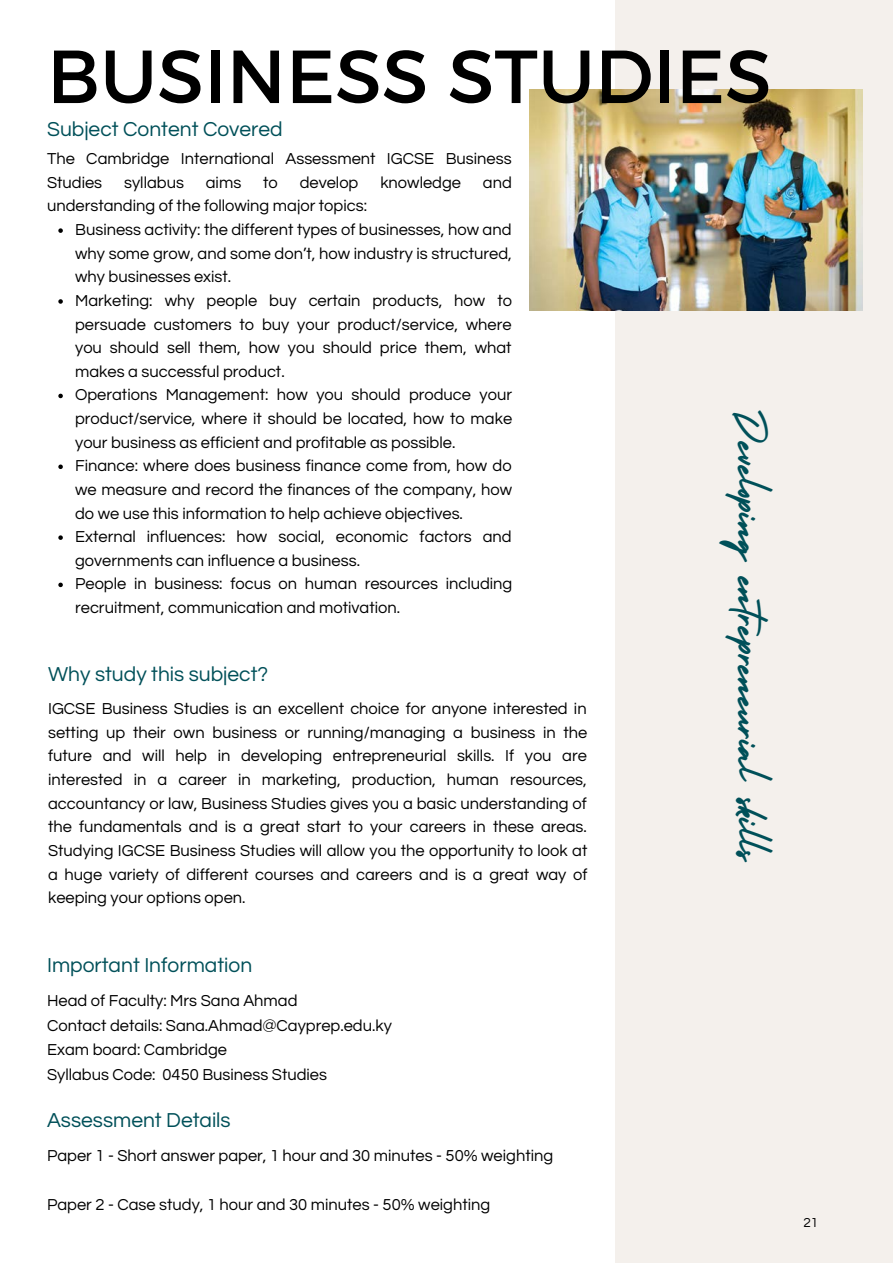
<style>
.page{position:relative;width:893px;height:1264px;background:#fff}
.page>*{position:absolute;margin:0;border:0;box-sizing:border-box;transform-origin:0 0}
.t1{font:75px "Montserrat";color:#000}
.t2{font:48px "Holiday";color:#005059}
.t3{font:21px "Questrial";color:#005059}
.t4{font:16.5px/23.5px "Questrial";color:#000}
.t5{font:13.5px "Questrial";color:#000}
</style>
<div class="page">
<div style="left:615px;top:0;width:277px;height:1262px;background:#f4f0ec"></div>
<img style="left:529px;top:89px;width:333px;height:222px">
<svg style="left:58px;top:228px;width:5px;height:5px"></svg>
<svg style="left:58px;top:299px;width:5px;height:5px"></svg>
<svg style="left:58px;top:394px;width:5px;height:4px"></svg>
<svg style="left:58px;top:464px;width:5px;height:5px"></svg>
<svg style="left:58px;top:535px;width:5px;height:5px"></svg>
<svg style="left:58px;top:582px;width:5px;height:5px"></svg>
<h1 class="t1" style="left:47px;top:28px;width:726px">BUSINESS STUDIES</h1>
<p class="t3" style="left:47px;top:119px;width:237px">Subject Content Covered</p>
<p class="t4" style="left:47px;top:147px;width:466px">The Cambridge International Assessment IGCSE Business<br>Studies</p>
<p class="t4" style="left:124px;top:171px;width:61px">syllabus</p>
<p class="t4" style="left:206px;top:171px;width:37px">aims</p>
<p class="t4" style="left:263px;top:171px;width:16px">to</p>
<p class="t4" style="left:300px;top:171px;width:60px">develop</p>
<p class="t4" style="left:380px;top:171px;width:82px">knowledge</p>
<p class="t4" style="left:483px;top:171px;width:30px">and</p>
<p class="t4" style="left:47px;top:195px;width:321px">understanding of the following major topics:</p>
<p class="t4" style="left:75px;top:218px;width:439px">Business activity: the different types of businesses, how and why some grow, and some don’t, how industry is structured, why businesses exist.<br>Marketing: why people buy certain products, how to persuade customers to buy your product/service, where you should sell them, how you should price them, what makes a successful product.<br>Operations Management: how you should produce your product/service, where it should be located, how to make your business as efficient and profitable as possible.<br>Finance: where does business finance come from, how do we measure and record the finances of the company, how do we use this information to help achieve objectives.<br>External influences: how social, economic factors and governments can influence a business.<br>People in business: focus on human resources including recruitment, communication and motivation.</p>
<p class="t3" style="left:48px;top:664px;width:222px">Why study this subject?</p>
<p class="t4" style="left:48px;top:697px;width:541px;text-align:justify">IGCSE Business Studies is an excellent choice for anyone interested in setting up their own business or running/managing a business in the future and will help in developing entrepreneurial skills. If you are interested in a career in marketing, production, human resources, accountancy or law, Business Studies gives you a basic understanding of the fundamentals and is a great start to your careers in these areas.<br>Studying IGCSE Business Studies will allow you the opportunity to look at a huge variety of different courses and careers and is a great way of keeping your options open.</p>
<p class="t3" style="left:47px;top:955px;width:207px">Important Information</p>
<p class="t4" style="left:47px;top:988px;width:346px;line-height:24.8px">Head of Faculty: Mrs Sana Ahmad<br>Contact details: Sana.Ahmad@Cayprep.edu.ky Exam board: Cambridge<br>Syllabus Code: 0450 Business Studies</p>
<p class="t3" style="left:47px;top:1109px;width:185px">Assessment Details</p>
<p class="t4" style="left:47px;top:1143px;width:507px">Paper 1 - Short answer paper, 1 hour and 30 minutes - 50% weighting</p>
<p class="t4" style="left:47px;top:1193px;width:444px">Paper 2 - Case study, 1 hour and 30 minutes - 50% weighting</p>
<h2 class="t2" style="left:786px;top:409px;width:456px;rotate:90deg">Developing entrepreneurial skills</h2>
<p class="t5" style="left:803px;top:1215px;width:16px">21</p>
</div>
